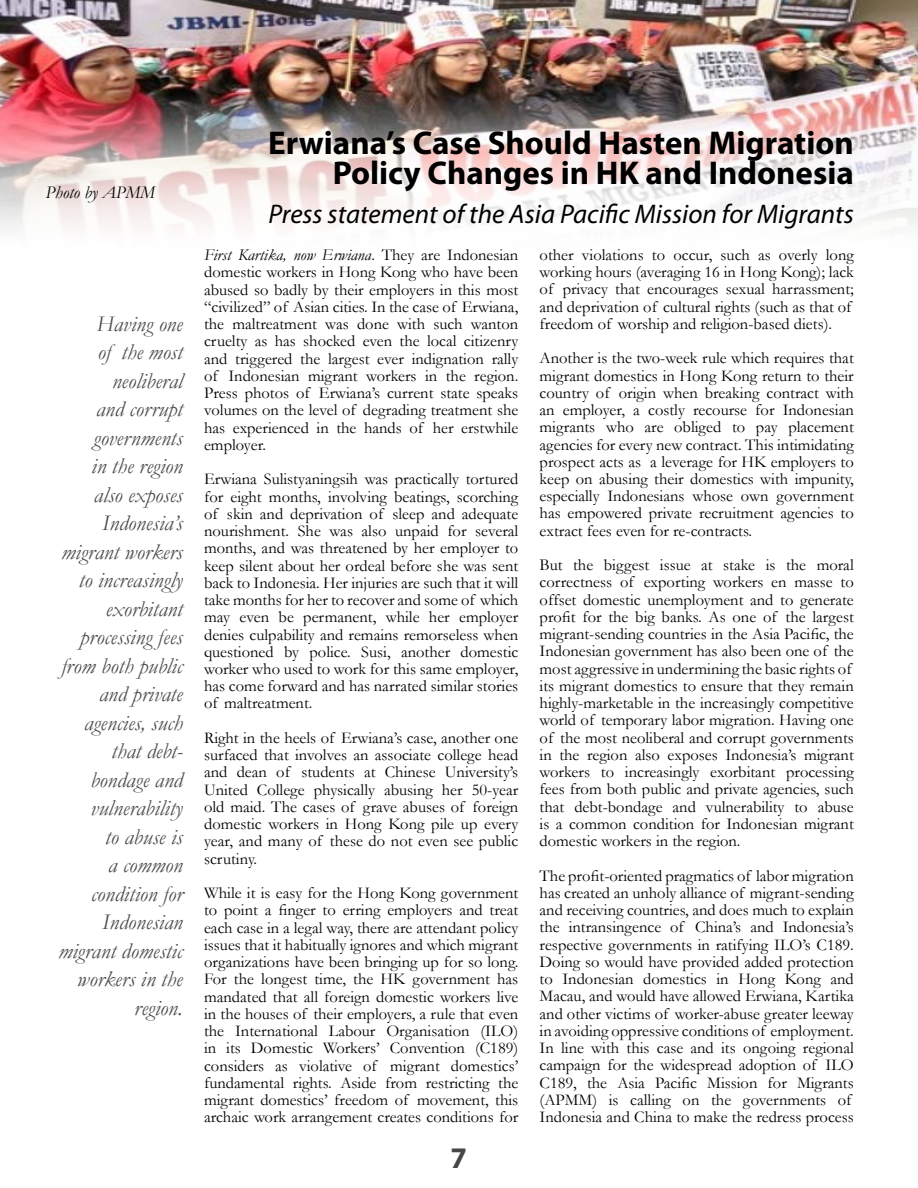
<style>
.page{position:relative;width:918px;height:1188px;background:#fff}
.page>*{position:absolute;margin:0;border:0;box-sizing:border-box;transform-origin:0 0}
.t1{font:700 33px/30px "Myriad Pro";color:#000;text-align:right}
.t2{font:700 30px "Myriad Pro";color:#474747}
.t3{font:italic 27px "Myriad Pro";color:#000}
.t4{font:italic 22.5px/28.5px "Garamond";color:#4d4d4f;text-align:right}
.t5{font:italic 18px "Garamond";color:#000}
.t6{font:16.5px/17.2px "Garamond";color:#000;text-align:justify}
.s1{font-style:italic}
</style>
<div class="page">
<img style="left:0;top:0;width:918px;height:231px">
<p class="t5" style="left:46px;top:180px;width:111px">Photo by APMM</p>
<p class="t4" style="left:58px;top:309px;width:126px">Having one<br>of the most neoliberal<br>and corrupt governments<br>in the region also exposes<br>Indonesia’s migrant workers to increasingly exorbitant processing fees from both public and private agencies, such that debt&shy;bondage and vulnerability<br>to abuse is<br>a common condition for<br>Indonesian migrant domestic workers in the region.</p>
<h1 class="t1" style="left:268px;top:127px;width:587px">Erwiana’s Case Should Hasten Migration<br>Policy Changes in HK and Indonesia</h1>
<h3 class="t3" style="left:269px;top:197px;width:587px">Press statement of the Asia Pacific Mission for Migrants</h3>
<p class="t6" style="left:204px;top:246px;width:316px"><span class="s1">First Kartika, now Erwiana</span>. They are Indonesian domestic workers in Hong Kong who have been abused so badly by their employers in this most “civilized” of Asian cities. In the case of Erwiana, the maltreatment was done with such wanton cruelty as has shocked even the local citizenry and triggered the largest ever indignation rally of Indonesian migrant workers in the region.<br>Press photos of Erwiana’s current state speaks volumes on the level of degrading treatment she has experienced in the hands of her erstwhile employer.</p>
<p class="t6" style="left:204px;top:470px;width:316px">Erwiana Sulistyaningsih was practically tortured for eight months, involving beatings, scorching of skin and deprivation of sleep and adequate nourishment. She was also unpaid for several months, and was threatened by her employer to keep silent about her ordeal before she was sent back to Indonesia. Her injuries are such that it will take months for her to recover and some of which may even be permanent, while her employer denies culpability and remains remorseless when questioned by police. Susi, another domestic worker who used to work for this same employer, has come forward and has narrated similar stories of maltreatment.</p>
<p class="t6" style="left:204px;top:729px;width:316px">Right in the heels of Erwiana’s case, another one surfaced that involves an associate college head and dean of students at Chinese University’s United College physically abusing her 50-year old maid. The cases of grave abuses of foreign domestic workers in Hong Kong pile up every year, and many of these do not even see public scrutiny.</p>
<p class="t6" style="left:204px;top:884px;width:316px">While it is easy for the Hong Kong government to point a finger to erring employers and treat each case in a legal way, there are attendant policy issues that it habitually ignores and which migrant organizations have been bringing up for so long.<br>For the longest time, the HK government has mandated that all foreign domestic workers live in the houses of their employers, a rule that even the International Labour Organisation (ILO) in its Domestic Workers’ Convention (C189) considers as violative of migrant domestics’ fundamental rights. Aside from restricting the migrant domestics’ freedom of movement, this archaic work arrangement creates conditions for</p>
<h2 class="t2" style="left:450px;top:1138px;width:18px">7</h2>
<p class="t6" style="left:540px;top:246px;width:316px;text-align:left">other violations to occur, such as overly long working hours (averaging 16 in Hong Kong); lack of privacy that encourages sexual harrassment; and deprivation of cultural rights (such as that of freedom of worship and religion-based diets).</p>
<p class="t6" style="left:540px;top:349px;width:316px">Another is the two-week rule which requires that migrant domestics in Hong Kong return to their country of origin when breaking contract with an employer, a costly recourse for Indonesian migrants who are obliged to pay placement agencies for every new contract. This intimidating prospect acts as a leverage for HK employers to keep on abusing their domestics with impunity, especially Indonesians whose own government has empowered private recruitment agencies to extract fees even for re-contracts.</p>
<p class="t6" style="left:540px;top:556px;width:316px;text-align:left">But the biggest issue at stake is the moral correctness of exporting workers en masse to offset domestic unemployment and to generate profit for the big banks. As one of the largest migrant-sending countries in the Asia Pacific, the Indonesian government has also been one of the most aggressive in undermining the basic rights of its migrant domestics to ensure that they remain highly-marketable in the increasingly competitive world of temporary labor migration. Having one of the most neoliberal and corrupt governments in the region also exposes Indonesia’s migrant workers to increasingly exorbitant processing fees from both public and private agencies, such that debt-bondage and vulnerability to abuse is a common condition for Indonesian migrant domestic workers in the region.</p>
<p class="t6" style="left:540px;top:866px;width:316px;text-align:left">The profit-oriented pragmatics of labor migration has created an unholy alliance of migrant-sending and receiving countries, and does much to explain the intransingence of China’s and Indonesia’s respective governments in ratifying ILO’s C189.<br>Doing so would have provided added protection to Indonesian domestics in Hong Kong and Macau, and would have allowed Erwiana, Kartika and other victims of worker-abuse greater leeway in avoiding oppressive conditions of employment.<br>In line with this case and its ongoing regional campaign for the widespread adoption of ILO C189, the Asia Pacific Mission for Migrants (APMM) is calling on the governments of Indonesia and China to make the redress process</p>
</div>
